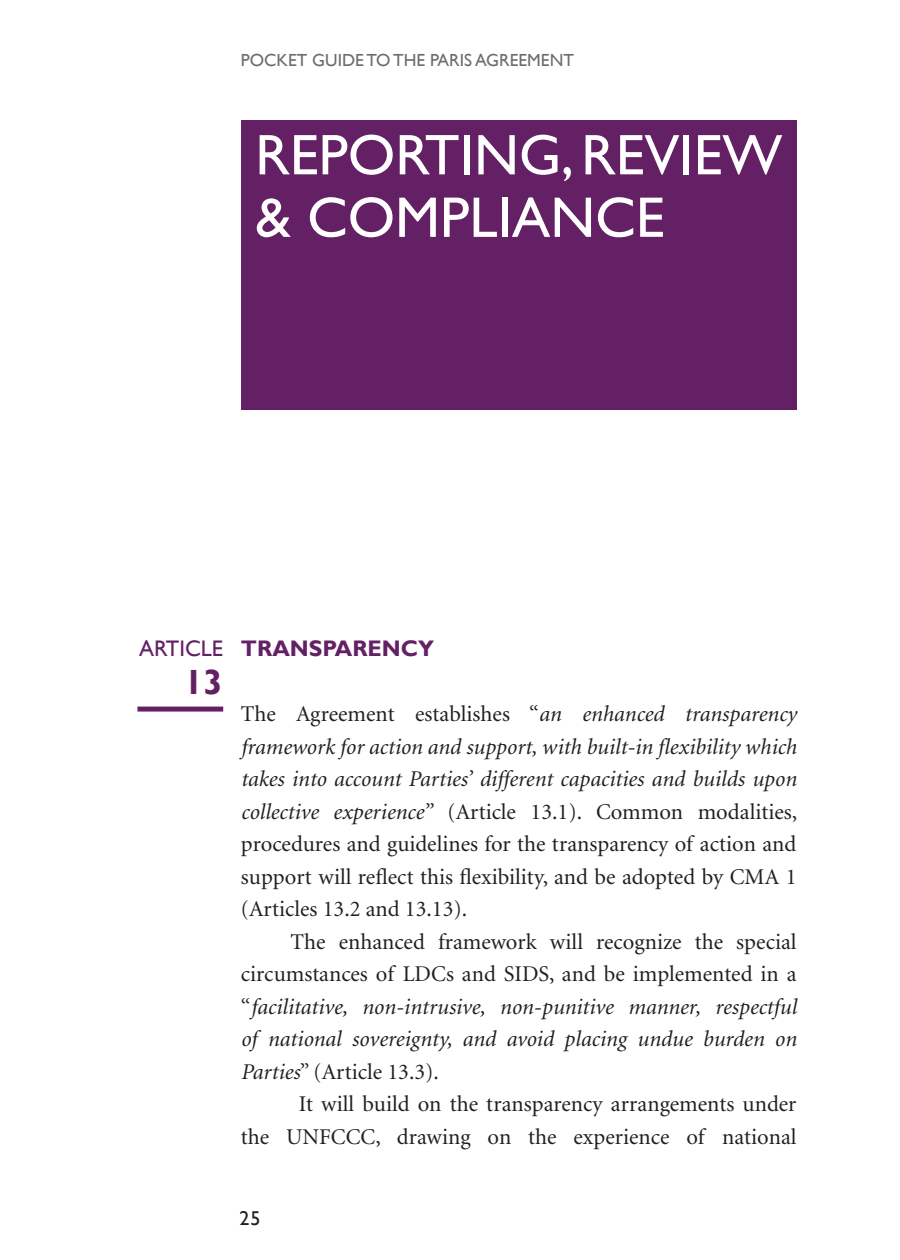
<style>
.page{position:relative;width:900px;height:1260px;background:#fff}
.page>*{position:absolute;margin:0;border:0;box-sizing:border-box;transform-origin:0 0}
.Section_name{font:57.5px/62.5px "Gill Sans";color:#fff}
.Article_Style_2{font:700 35px "Gill Sans";color:#642065}
.Body_Text{font:22.5px/32.5px "Minion";color:#231f20;text-align:justify}
.Body_Text-2{font:italic 22.5px/32.5px "Minion";color:#231f20;text-align:justify}
.Final_Article{font:700 22.5px "Gill Sans";color:#642065}
.Article_Style_2-2{font:22.5px "Gill Sans";color:#642065}
.t1{font:20px "Gill Sans";color:#231f20}
.t2{font:17.5px "Gill Sans";color:#6c6d70}
.s1{font-style:italic}
.s2{font-style:normal}
</style>
<div class="page">
<div style="left:241px;top:120px;width:556px;height:290px;background:#642065"></div>
<div style="left:137px;top:707px;width:86px;height:5px;background:#642065"></div>
<p class="t2" style="left:241px;top:50px;width:335px">POCKET GUIDE TO THE PARIS AGREEMENT</p>
<p class="Section_name" style="left:255px;top:125px;width:529px">REPORTING, REVIEW &amp; COMPLIANCE</p>
<p class="Article_Style_2-2" style="left:139px;top:635px;width:85px">ARTICLE</p>
<p class="Article_Style_2" style="left:184px;top:661px;width:40px">13</p>
<p class="Final_Article" style="left:241px;top:635px;width:195px">TRANSPARENCY</p>
<p class="Body_Text" style="left:241px;top:698px;width:558px">The Agreement establishes “<span class="s1">an enhanced transparency framework for action and support, with built-in flexibility which takes into account Parties’ different capacities and builds upon collective experience”</span> (Article 13.1). Common modalities, procedures and guidelines for the transparency of action and support will reflect this flexibility, and be adopted by CMA 1 (Articles 13.2 and 13.13).</p>
<p class="Body_Text-2" style="left:241px;top:926px;width:557px;text-indent:50px"><span class="s2">The enhanced framework will recognize the special circumstances of LDCs and SIDS, and be implemented in a “</span>facilitative, non-intrusive, non-punitive manner, respectful of national sovereignty, and avoid placing undue burden on Parties<span class="s2">” (Article 13.3).</span></p>
<p class="Body_Text" style="left:241px;top:1088px;width:557px;text-align:right">It will build on the transparency arrangements under<br>the UNFCCC, drawing on the experience of national</p>
<p class="t1" style="left:239px;top:1206px;width:23px">25</p>
</div>
